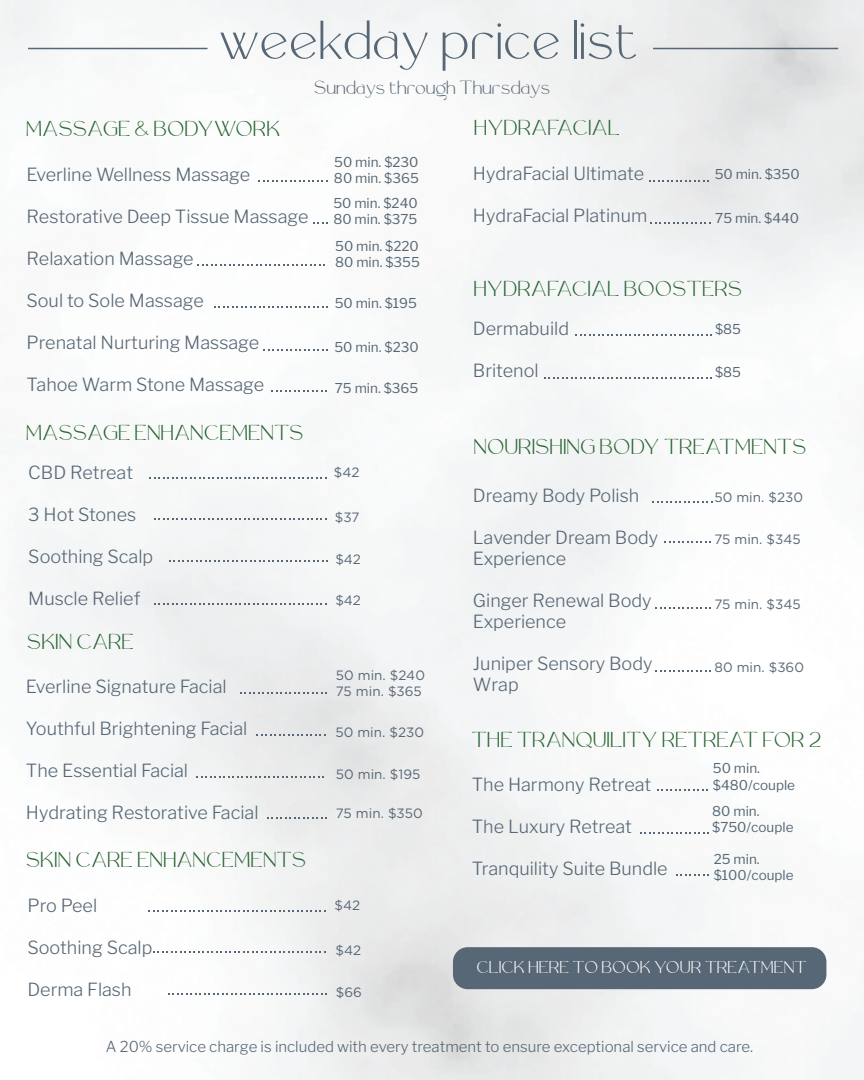
<style>
.page{position:relative;width:864px;height:1080px;background:#fff}
.page>*{position:absolute;margin:0;border:0;box-sizing:border-box;transform-origin:0 0}
.t1{font:56.85px "Rollgates Luxury";color:#576775}
.t2{font:22.5px "Rollgates Luxury";color:#286331}
.t3{font:19.8px "Rollgates Luxury";letter-spacing:-.005em;color:#576775}
.t4{font:300 18px/21px "Libre Franklin";color:#576775}
.t5{font:17.85px "Rollgates Luxury";color:#fff}
.t6{font:300 15px "Libre Franklin";color:#576775}
.t7{font:13.5px/16.2px "Libre Franklin";color:#576775}
.t8{font:13.5px/16.2px "Gotham";color:#576775}
</style>
<div class="page">
<img style="left:0;top:0;width:864px;height:1080px">
<hr style="left:28px;top:48px;width:179px;height:1px;background:#576775">
<hr style="left:653px;top:48px;width:185px;height:1px;background:#576775">
<svg style="left:652px;top:501px;width:60px;height:1px"></svg>
<svg style="left:655px;top:670px;width:56px;height:2px"></svg>
<svg style="left:655px;top:607px;width:56px;height:2px"></svg>
<svg style="left:649px;top:180px;width:60px;height:1px"></svg>
<svg style="left:650px;top:222px;width:60px;height:1px"></svg>
<svg style="left:575px;top:334px;width:137px;height:1px"></svg>
<svg style="left:544px;top:377px;width:168px;height:2px"></svg>
<svg style="left:664px;top:541px;width:47px;height:2px"></svg>
<svg style="left:148px;top:910px;width:177px;height:2px"></svg>
<svg style="left:153px;top:951px;width:172px;height:1px"></svg>
<svg style="left:168px;top:993px;width:159px;height:1px"></svg>
<svg style="left:149px;top:478px;width:177px;height:1px"></svg>
<svg style="left:154px;top:518px;width:172px;height:2px"></svg>
<svg style="left:169px;top:560px;width:159px;height:2px"></svg>
<svg style="left:154px;top:604px;width:172px;height:1px"></svg>
<svg style="left:240px;top:692px;width:87px;height:2px"></svg>
<svg style="left:256px;top:734px;width:69px;height:2px"></svg>
<svg style="left:267px;top:817px;width:60px;height:1px"></svg>
<svg style="left:196px;top:776px;width:128px;height:2px"></svg>
<svg style="left:640px;top:832px;width:69px;height:2px"></svg>
<svg style="left:657px;top:789px;width:51px;height:1px"></svg>
<svg style="left:676px;top:874px;width:33px;height:2px"></svg>
<div style="left:453px;top:947px;width:373px;height:42px;background:#576775;border-radius:15px"></div>
<svg style="left:313px;top:222px;width:15px;height:1px"></svg>
<svg style="left:263px;top:349px;width:65px;height:2px"></svg>
<svg style="left:214px;top:306px;width:114px;height:1px"></svg>
<svg style="left:258px;top:180px;width:69px;height:2px"></svg>
<svg style="left:197px;top:264px;width:128px;height:1px"></svg>
<svg style="left:272px;top:390px;width:55px;height:2px"></svg>
<h1 class="t1" style="left:218px;top:10px;width:422px">weekday price list</h1>
<p class="t3" style="left:314px;top:77px;width:238px">Sundays through Thursdays</p>
<p class="t2" style="left:26px;top:117px;width:256px">MASSAGE &amp; BODYWORK</p>
<p class="t4" style="left:27px;top:164px;width:225px">Everline Wellness Massage</p>
<p class="t4" style="left:27px;top:206px;width:284px">Restorative Deep Tissue Massage</p>
<p class="t4" style="left:27px;top:248px;width:169px">Relaxation Massage</p>
<p class="t4" style="left:27px;top:290px;width:179px">Soul to Sole Massage</p>
<p class="t4" style="left:27px;top:332px;width:234px">Prenatal Nurturing Massage</p>
<p class="t4" style="left:27px;top:374px;width:239px">Tahoe Warm Stone Massage</p>
<p class="t2" style="left:26px;top:421px;width:279px">MASSAGE ENHANCEMENTS</p>
<p class="t4" style="left:28px;top:462px;width:106px">CBD Retreat</p>
<p class="t4" style="left:28px;top:504px;width:110px">3 Hot Stones</p>
<p class="t4" style="left:28px;top:546px;width:127px">Soothing Scalp</p>
<p class="t4" style="left:28px;top:588px;width:114px">Muscle Relief</p>
<p class="t2" style="left:27px;top:629px;width:109px">SKIN CARE</p>
<p class="t4" style="left:26px;top:676px;width:202px">Everline Signature Facial</p>
<p class="t4" style="left:26px;top:718px;width:223px">Youthful Brightening Facial</p>
<p class="t4" style="left:26px;top:760px;width:164px">The Essential Facial</p>
<p class="t4" style="left:26px;top:802px;width:234px">Hydrating Restorative Facial</p>
<p class="t2" style="left:26px;top:848px;width:282px">SKIN CARE ENHANCEMENTS</p>
<p class="t4" style="left:27px;top:895px;width:71px">Pro Peel</p>
<p class="t4" style="left:27px;top:937px;width:127px">Soothing Scalp</p>
<p class="t4" style="left:27px;top:979px;width:106px">Derma Flash</p>
<p class="t7" style="left:334px;top:154px;width:86px">50 min. $230<br>80 min. $365</p>
<p class="t7" style="left:333px;top:195px;width:86px">50 min. $240<br>80 min. $375</p>
<p class="t7" style="left:335px;top:238px;width:86px">50 min. $220<br>80 min. $355</p>
<p class="t7" style="left:335px;top:295px;width:84px">50 min. $195</p>
<p class="t7" style="left:334px;top:339px;width:86px">50 min. $230</p>
<p class="t7" style="left:335px;top:380px;width:85px">75 min. $365</p>
<p class="t8" style="left:334px;top:464px;width:27px">$42</p>
<p class="t8" style="left:335px;top:509px;width:26px">$37</p>
<p class="t8" style="left:335px;top:551px;width:27px">$42</p>
<p class="t8" style="left:335px;top:592px;width:27px">$42</p>
<p class="t8" style="left:336px;top:667px;width:91px">50 min. $240<br>75 min. $365</p>
<p class="t8" style="left:335px;top:724px;width:90px">50 min. $230</p>
<p class="t8" style="left:336px;top:766px;width:86px">50 min. $195</p>
<p class="t8" style="left:336px;top:805px;width:88px">75 min. $350</p>
<p class="t8" style="left:334px;top:897px;width:27px">$42</p>
<p class="t8" style="left:335px;top:942px;width:27px">$42</p>
<p class="t8" style="left:336px;top:984px;width:28px">$66</p>
<p class="t2" style="left:474px;top:115px;width:148px">HYDRAFACIAL</p>
<p class="t4" style="left:473px;top:163px;width:173px">HydraFacial Ultimate</p>
<p class="t4" style="left:473px;top:205px;width:176px">HydraFacial Platinum</p>
<p class="t7" style="left:715px;top:166px;width:87px">50 min. $350</p>
<p class="t7" style="left:715px;top:210px;width:85px">75 min. $440</p>
<p class="t2" style="left:473px;top:277px;width:270px">HYDRAFACIAL BOOSTERS</p>
<p class="t4" style="left:473px;top:318px;width:98px">Dermabuild</p>
<p class="t4" style="left:473px;top:360px;width:67px">Britenol</p>
<p class="t7" style="left:715px;top:321px;width:28px">$85</p>
<p class="t7" style="left:715px;top:364px;width:28px">$85</p>
<p class="t2" style="left:474px;top:435px;width:335px">NOURISHING BODY TREATMENTS</p>
<p class="t4" style="left:473px;top:485px;width:168px">Dreamy Body Polish</p>
<p class="t4" style="left:473px;top:526px;width:187px">Lavender Dream Body<br>Experience</p>
<p class="t4" style="left:473px;top:589px;width:180px">Ginger Renewal Body<br>Experience</p>
<p class="t4" style="left:473px;top:652px;width:181px">Juniper Sensory Body<br>Wrap</p>
<p class="t8" style="left:715px;top:489px;width:90px">50 min. $230</p>
<p class="t8" style="left:715px;top:531px;width:88px">75 min. $345</p>
<p class="t8" style="left:715px;top:596px;width:88px">75 min. $345</p>
<p class="t8" style="left:715px;top:659px;width:91px">80 min. $360</p>
<p class="t2" style="left:471px;top:727px;width:351px">THE TRANQUILITY RETREAT FOR 2</p>
<p class="t4" style="left:472px;top:774px;width:181px">The Harmony Retreat</p>
<p class="t4" style="left:472px;top:816px;width:162px">The Luxury Retreat</p>
<p class="t4" style="left:472px;top:858px;width:197px">Tranquility Suite Bundle</p>
<p class="t7" style="left:713px;top:760px;width:84px">50 min. $480/couple</p>
<p class="t7" style="left:712px;top:803px;width:83px">80 min. $750/couple</p>
<p class="t7" style="left:714px;top:851px;width:81px">25 min. $100/couple</p>
<p class="t5" style="left:476px;top:958px;width:332px">CLICK HERE TO BOOK YOUR TREATMENT</p>
<p class="t6" style="left:106px;top:1037px;width:649px">A 20% service charge is included with every treatment to ensure exceptional service and care.</p>
</div>
